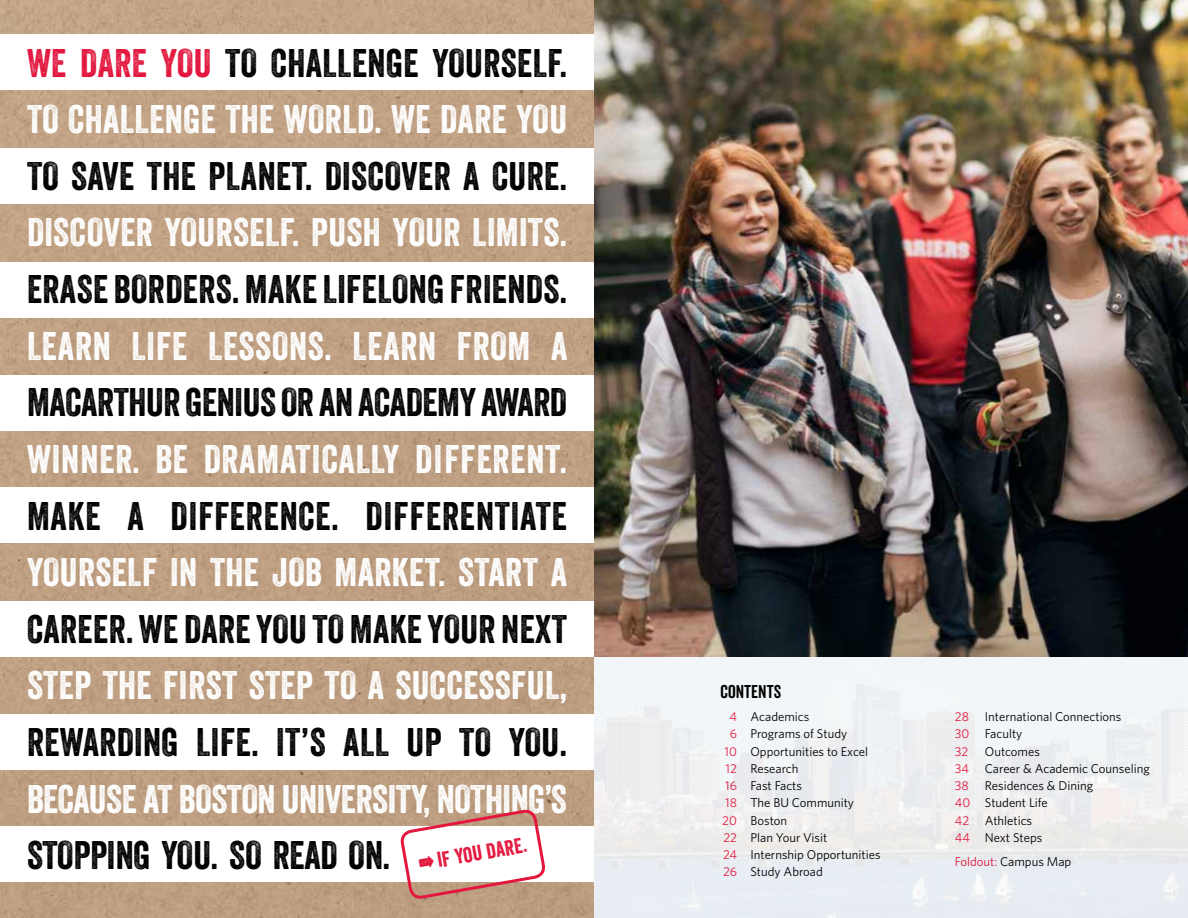
<style>
.page{position:relative;width:1188px;height:918px;background:#fff}
.page>*{position:absolute;margin:0;border:0;box-sizing:border-box;transform-origin:0 0}
.t1{font:38.7px/56.6px "Veneer";letter-spacing:.01em;color:#fff}
.t2{font:38.7px "Veneer";letter-spacing:.01em;color:#000}
.t3{font:38.7px/56.6px "Veneer";letter-spacing:-.01em;color:#fff}
.t4{font:38.7px "Veneer";letter-spacing:-.01em;color:#000}
.t5{font:21px "Veneer";color:#e3173e}
.t6{font:18px "Veneer Clean Soft";color:#000}
.t7{font:12.75px/17.2px "Whitney";color:#000}
.s1{color:#e3173e}
.s2{color:#000}
.s3{font-family:"Veneer Extras";font-size:29.25px}
</style>
<div class="page">
<img style="left:0;top:0;width:1188px;height:918px">
<div style="left:594px;top:657px;width:594px;height:261px;background:#eeeff3"></div>
<div style="left:0;top:714px;width:594px;height:56px;background:#fff"></div>
<div style="left:0;top:34px;width:594px;height:56px;background:#fff"></div>
<div style="left:0;top:148px;width:594px;height:56px;background:#fff"></div>
<div style="left:0;top:262px;width:594px;height:56px;background:#fff"></div>
<div style="left:0;top:375px;width:594px;height:55px;background:#fff"></div>
<div style="left:0;top:488px;width:594px;height:55px;background:#fff"></div>
<div style="left:0;top:602px;width:594px;height:55px;background:#fff"></div>
<div style="left:0;top:826px;width:594px;height:56px;background:#fff"></div>
<svg style="left:401px;top:810px;width:144px;height:108px"></svg>
<h1 class="t1" style="left:27px;top:34px;width:542px"><span class="s1">WE DARE YOU</span> <span class="s2">TO CHALLENGE YOURSELF.<br></span>TO CHALLENGE THE WORLD. WE DARE YOU</h1>
<h1 class="t2" style="left:27px;top:152px;width:541px">TO SAVE THE PLANET. DISCOVER A CURE.</h1>
<h1 class="t1" style="left:27px;top:204px;width:542px">DISCOVER YOURSELF. PUSH YOUR LIMITS.</h1>
<h1 class="t2" style="left:27px;top:266px;width:541px">ERASE BORDERS. MAKE LIFELONG FRIENDS.</h1>
<h1 class="t1" style="left:27px;top:317px;width:542px">LEARN LIFE LESSONS. LEARN FROM A</h1>
<h1 class="t4" style="left:27px;top:379px;width:542px">MACARTHUR GENIUS OR AN ACADEMY AWARD</h1>
<h1 class="t1" style="left:27px;top:431px;width:542px">WINNER. BE DRAMATICALLY DIFFERENT.</h1>
<h1 class="t2" style="left:27px;top:492px;width:541px">MAKE A DIFFERENCE. DIFFERENTIATE</h1>
<h1 class="t1" style="left:27px;top:544px;width:542px">YOURSELF IN THE JOB MARKET. START A</h1>
<h1 class="t2" style="left:27px;top:605px;width:542px">CAREER. WE DARE YOU TO MAKE YOUR NEXT</h1>
<h1 class="t1" style="left:27px;top:657px;width:542px">STEP THE FIRST STEP TO A SUCCESSFUL,</h1>
<h1 class="t2" style="left:27px;top:719px;width:541px">REWARDING LIFE. IT’S ALL UP TO YOU.</h1>
<h1 class="t3" style="left:27px;top:770px;width:541px">BECAUSE AT BOSTON UNIVERSITY, NOTHING’S<br><span class="s2">STOPPING YOU. SO READ ON.</span> IF YOU DARE.</h1>
<h2 class="t5" style="left:416px;top:851px;width:111px;rotate:-10deg"><span class="s3">3</span>if you dare.</h2>
<h3 class="t6" style="left:720px;top:681px;width:62px">CONTENTS</h3>
<p class="t7" style="left:729px;top:708px;width:81px"><span class="s1">4</span> Academics</p>
<p class="t7" style="left:730px;top:725px;width:119px"><span class="s1">6</span> Programs of Study</p>
<p class="t7" style="left:725px;top:742px;width:145px"><span class="s1">10</span> Opportunities to Excel</p>
<p class="t7" style="left:726px;top:760px;width:74px"><span class="s1">12</span> Research</p>
<p class="t7" style="left:725px;top:777px;width:78px"><span class="s1">16</span> Fast Facts</p>
<p class="t7" style="left:725px;top:794px;width:130px"><span class="s1">18</span> The BU Community</p>
<p class="t7" style="left:722px;top:811px;width:66px"><span class="s1">20</span> Boston</p>
<p class="t7" style="left:723px;top:829px;width:105px"><span class="s1">22</span> Plan Your Visit</p>
<p class="t7" style="left:723px;top:846px;width:159px"><span class="s1">24</span> Internship Opportunities</p>
<p class="t7" style="left:723px;top:863px;width:101px"><span class="s1">26</span> Study Abroad</p>
<p class="t7" style="left:955px;top:708px;width:168px"><span class="s1">28</span> International Connections<br><span class="s1">30</span> Faculty<br><span class="s1">32</span></p>
<p class="t7" style="left:955px;top:742px;width:196px;text-indent:30px">Outcomes<br><span class="s1">34</span> Career &amp; Academic Counseling<br><span class="s1">38</span></p>
<p class="t7" style="left:955px;top:777px;width:140px;text-indent:30px">Residences &amp; Dining<br><span class="s1">40</span> Student Life<br><span class="s1">42</span> Athletics<br><span class="s1">44</span> Next Steps</p>
<p class="t7" style="left:955px;top:853px;width:118px"><span class="s1">Foldout:</span> Campus Map</p>
</div>
